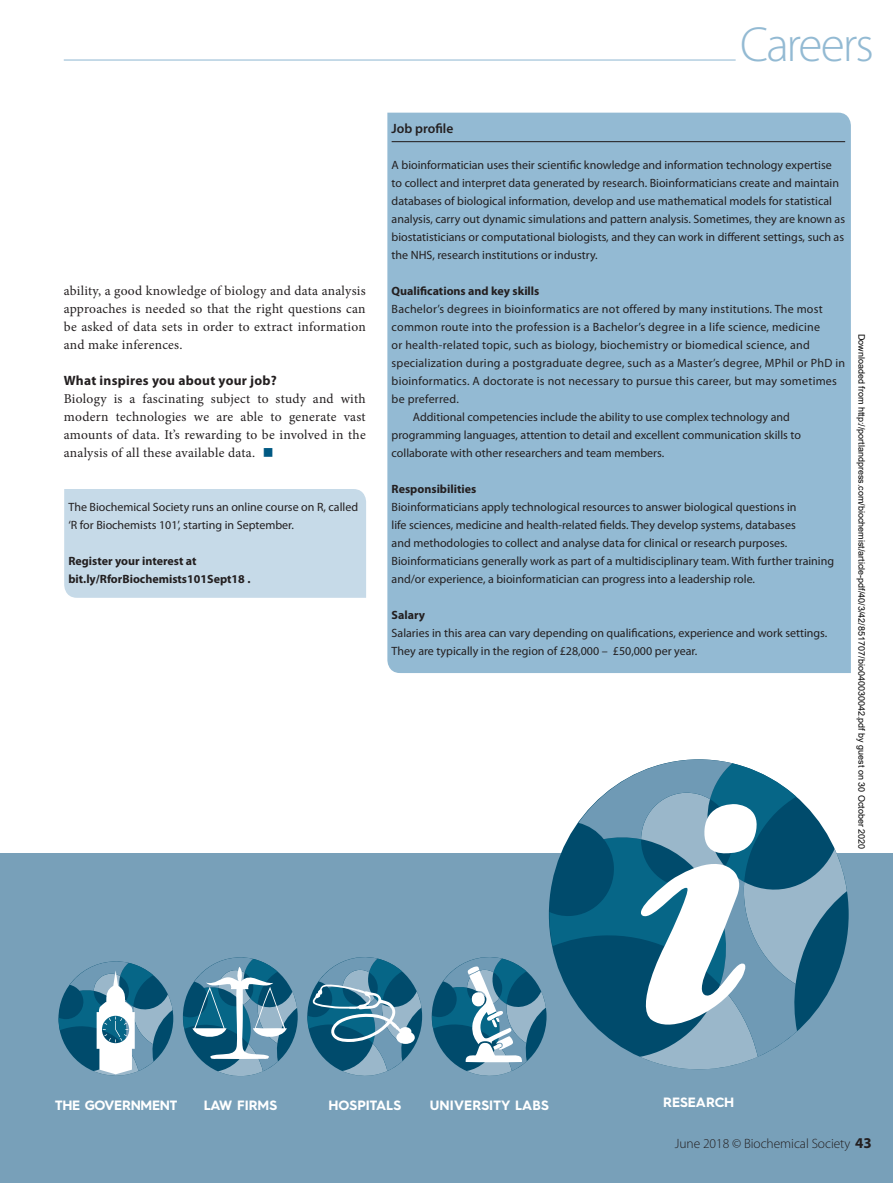
<style>
.page{position:relative;width:893px;height:1183px;background:#fff}
.page>*{position:absolute;margin:0;border:0;box-sizing:border-box;transform-origin:0 0}
.t1{font:300 49.5px "Myriad Pro";letter-spacing:-.04em;color:#93bad3}
.Reg_First_Para{font:700 30px "Minion Pro";color:#005983}
.t2{font:700 15px "Myriad Pro";color:#231f20}
.Reg_First_Para-2{font:13.5px/18px "Minion Pro";letter-spacing:.02em;color:#231f20;text-align:justify}
.t3{font:700 13.5px "Hurme Geometric Sans 4";color:#fff}
.Reg_Head_2{font:700 13.5px "Myriad Pro";letter-spacing:.02em;color:#231f20}
.Copyright{font:300 13.5px "Myriad Pro";letter-spacing:-.005em;color:#231f20}
.t4{font:700 13.5px "Hurme Geometric Sans 4";letter-spacing:-.02em;color:#fff}
.Box_Head{font:600 13.5px "Myriad Pro";color:#231f20}
.Box_First_Para{font:12px/18px "Myriad Pro";color:#231f20}
.Box_First_Para-2{font:12px/18px "Myriad Pro";letter-spacing:.02em;color:#231f20}
.Box_Body_text{font:12px/18px "Myriad Pro";color:#231f20}
.Box_First_Para-3{font:700 12px "Myriad Pro";color:#231f20}
.t5{font:9px "Arial";color:#000}
</style>
<div class="page">
<hr style="left:64px;top:59px;width:672px;height:2px;background:#93bad3">
<div style="left:0;top:853px;width:893px;height:329px;background:#78a0b9"></div>
<div style="left:387px;top:113px;width:464px;height:560px;background:#93bad3"></div>
<hr style="left:392px;top:141px;width:453px;height:1px;background:#231f20">
<svg style="left:307px;top:957px;width:114px;height:118px"></svg>
<svg style="left:59px;top:961px;width:114px;height:114px"></svg>
<svg style="left:183px;top:957px;width:114px;height:119px"></svg>
<svg style="left:432px;top:759px;width:415px;height:316px"></svg>
<div style="left:64px;top:489px;width:302px;height:108px;background:#c6dae8"></div>
<p class="Reg_First_Para-2" style="left:64px;top:281px;width:303px">ability, a good knowledge of biology and data analysis approaches is needed so that the right questions can be asked of data sets in order to extract information and make inferences.</p>
<p class="Reg_Head_2" style="left:64px;top:371px;width:215px">What inspires you about your job?</p>
<p class="Reg_First_Para-2" style="left:64px;top:389px;width:303px">Biology is a fascinating subject to study and with modern technologies we are able to generate vast amounts of data. It’s rewarding to be involved in the analysis of all these available data.</p>
<p class="Reg_First_Para" style="left:262px;top:429px;width:14px">■</p>
<p class="Box_First_Para" style="left:68px;top:497px;width:291px">The Biochemical Society runs an online course on R, called ‘R for Biochemists 101’, starting in September.</p>
<p class="Box_First_Para-3" style="left:68px;top:553px;width:130px">Register your interest at</p>
<p class="Box_First_Para-3" style="left:68px;top:571px;width:184px">bit.ly/RforBiochemists101Sept18 .</p>
<h1 class="t1" style="left:740px;top:17px;width:136px">Careers</h1>
<p class="Box_Head" style="left:392px;top:119px;width:63px">Job profile</p>
<p class="Box_First_Para" style="left:392px;top:155px;width:455px">A bioinformatician uses their scientific knowledge and information technology expertise to collect and interpret data generated by research. Bioinformaticians create and maintain databases of biological information, develop and use mathematical models for statistical analysis, carry out dynamic simulations and pattern analysis. Sometimes, they are known as biostatisticians or computational biologists, and they can work in different settings, such as the NHS, research institutions or industry.</p>
<p class="Box_First_Para-3" style="left:392px;top:283px;width:149px">Qualifications and key skills</p>
<p class="Box_First_Para-2" style="left:392px;top:299px;width:455px">Bachelor’s degrees in bioinformatics are not offered by many institutions. The most common route into the profession is a Bachelor’s degree in a life science, medicine<br>or health-related topic, such as biology, biochemistry or biomedical science, and specialization during a postgraduate degree, such as a Master’s degree, MPhil or PhD in bioinformatics. A doctorate is not necessary to pursue this career, but may sometimes be preferred.</p>
<p class="Box_Body_text" style="left:392px;top:407px;width:411px;text-indent:21px">Additional competencies include the ability to use complex technology and programming languages, attention to detail and excellent communication skills to collaborate with other researchers and team members.</p>
<p class="Box_First_Para-3" style="left:392px;top:481px;width:86px">Responsibilities</p>
<p class="Box_First_Para" style="left:392px;top:497px;width:444px">Bioinformaticians apply technological resources to answer biological questions in<br>life sciences, medicine and health-related fields. They develop systems, databases<br>and methodologies to collect and analyse data for clinical or research purposes.<br>Bioinformaticians generally work as part of a multidisciplinary team. With further training and/or experience, a bioinformatician can progress into a leadership role.</p>
<p class="Box_First_Para-3" style="left:392px;top:607px;width:35px">Salary</p>
<p class="Box_First_Para" style="left:392px;top:623px;width:437px">Salaries in this area can vary depending on qualifications, experience and work settings.<br>They are typically in the region of £28,000 – £50,000 per year.</p>
<p class="t5" style="left:865px;top:334px;width:516px;rotate:90deg">Downloaded from http://portlandpress.com/biochemist/article-pdf/40/3/42/851707/bio040030042.pdf by guest on 30 October 2020</p>
<p class="t4" style="left:55px;top:1095px;width:124px">THE GOVERNMENT</p>
<p class="t3" style="left:204px;top:1095px;width:75px">LAW FIRMS</p>
<p class="t3" style="left:329px;top:1095px;width:74px">HOSPITALS</p>
<p class="t3" style="left:430px;top:1095px;width:121px">UNIVERSITY LABS</p>
<p class="t3" style="left:663px;top:1092px;width:73px">RESEARCH</p>
<p class="Copyright" style="left:675px;top:1135px;width:177px">June 2018 © Biochemical Society</p>
<p class="t2" style="left:855px;top:1132px;width:18px">43</p>
</div>
